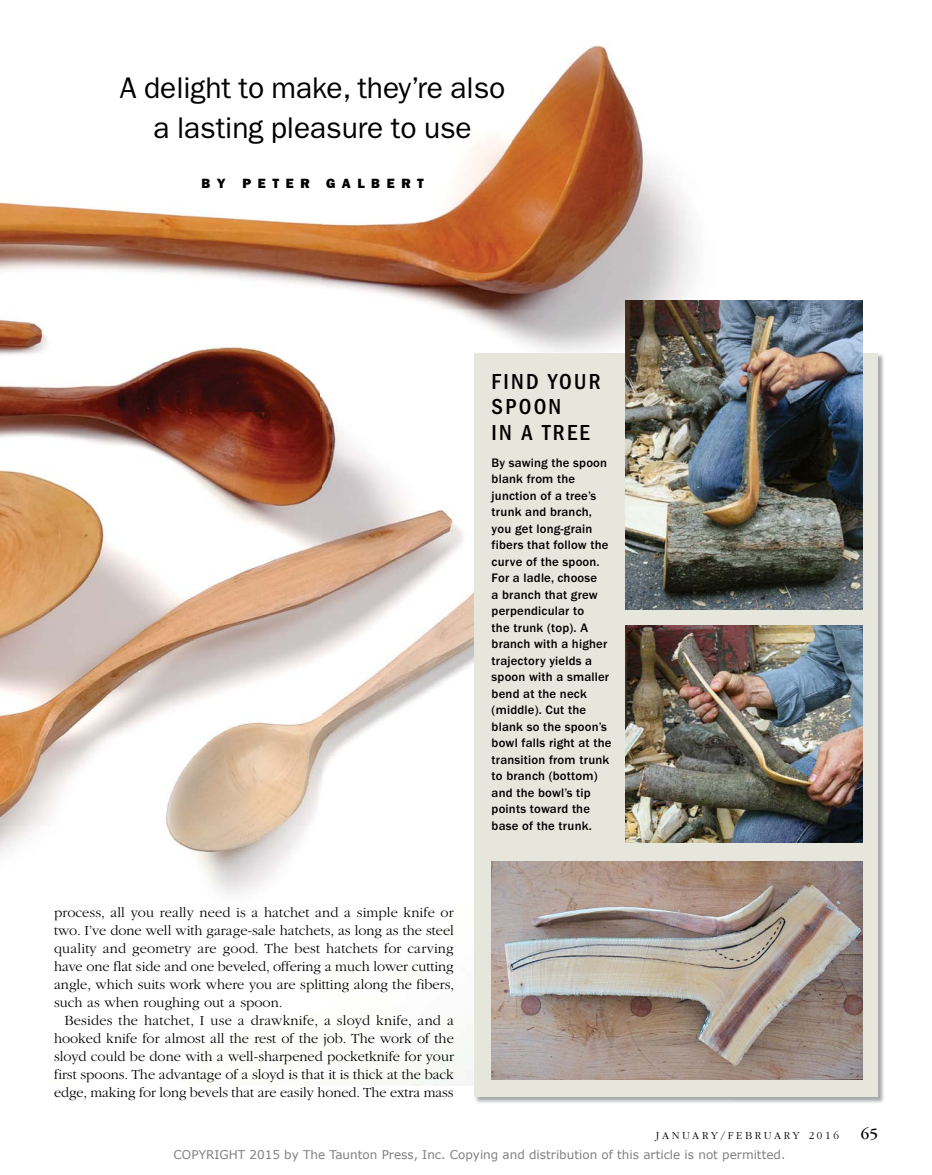
<style>
.page{position:relative;width:932px;height:1175px;background:#fff}
.page>*{position:absolute;margin:0;border:0;box-sizing:border-box;transform-origin:0 0}
.t1{font:30px/40.5px "ITC Franklin Gothic Std";letter-spacing:-.005em;color:#000;text-align:center}
.t2{font:500 condensed 22.5px/25.5px "ITC Franklin Gothic Std";letter-spacing:.1em;color:#000}
.t3{font:16.05px "ITC Garamond Std";color:#000}
.t4{font:300 14.4px/18px "ITC Garamond Std";color:#000;text-align:justify}
.t5{font:13.5px "ITC Franklin Gothic Std Hvy";letter-spacing:.485em;color:#000}
.t6{font:500 12.75px/16.5px "ITC Franklin Gothic Std";letter-spacing:.015em;color:#000}
.t7{font:12px "Verdana";color:#808080}
.t8{font:300 11.1px "ITC Garamond Std";letter-spacing:.24em;color:#000}
</style>
<div class="page">
<img style="left:321px;top:45px;width:375px;height:308px">
<img style="left:0;top:202px;width:321px;height:874px">
<img style="left:321px;top:395px;width:153px;height:690px">
<img style="left:731px;top:354px;width:153px;height:749px">
<img style="left:474px;top:1096px;width:257px;height:7px">
<div style="left:474px;top:353px;width:404px;height:743px;background:#e7e6dd"></div>
<img style="left:626px;top:300px;width:236px;height:309px">
<img style="left:626px;top:625px;width:236px;height:217px">
<img style="left:491px;top:861px;width:371px;height:218px">
<h1 class="t1" style="left:120px;top:68px;width:387px">A delight to make, they’re also a lasting pleasure to use</h1>
<p class="t5" style="left:201px;top:175px;width:224px">BY PETER GALBERT</p>
<p class="t4" style="left:54px;top:903px;width:402px">process, all you really need is a hatchet and a simple knife or two. I’ve done well with garage-sale hatchets, as long as the steel quality and geometry are good. The best hatchets for carving have one flat side and one beveled, offering a much lower cutting angle, which suits work where you are splitting along the fibers, such as when roughing out a spoon.</p>
<p class="t4" style="left:54px;top:1011px;width:401px;text-indent:10px">Besides the hatchet, I use a drawknife, a sloyd knife, and a hooked knife for almost all the rest of the job. The work of the sloyd could be done with a well-sharpened pocketknife for your first spoons. The advantage of a sloyd is that it is thick at the back edge, making for long bevels that are easily honed. The extra mass</p>
<h2 class="t2" style="left:491px;top:368px;width:110px">FIND YOUR<br>SPOON<br>IN A TREE</h2>
<p class="t6" style="left:491px;top:454px;width:121px">By sawing the spoon blank from the junction of a tree’s trunk and branch, you get long-grain fibers that follow the curve of the spoon.<br>For a ladle, choose<br>a branch that grew perpendicular to<br>the trunk (top). A branch with a higher trajectory yields a spoon with a smaller bend at the neck (middle). Cut the blank so the spoon’s bowl falls right at the transition from trunk to branch (bottom) and the bowl’s tip points toward the base of the trunk.</p>
<p class="t8" style="left:655px;top:1129px;width:185px">JANUARY/FEBRUARY 2016</p>
<p class="t3" style="left:860px;top:1124px;width:19px">65</p>
<p class="t7" style="left:174px;top:1146px;width:613px">COPYRIGHT 2015 by The Taunton Press, Inc. Copying and distribution of this article is not permitted.</p>
</div>
